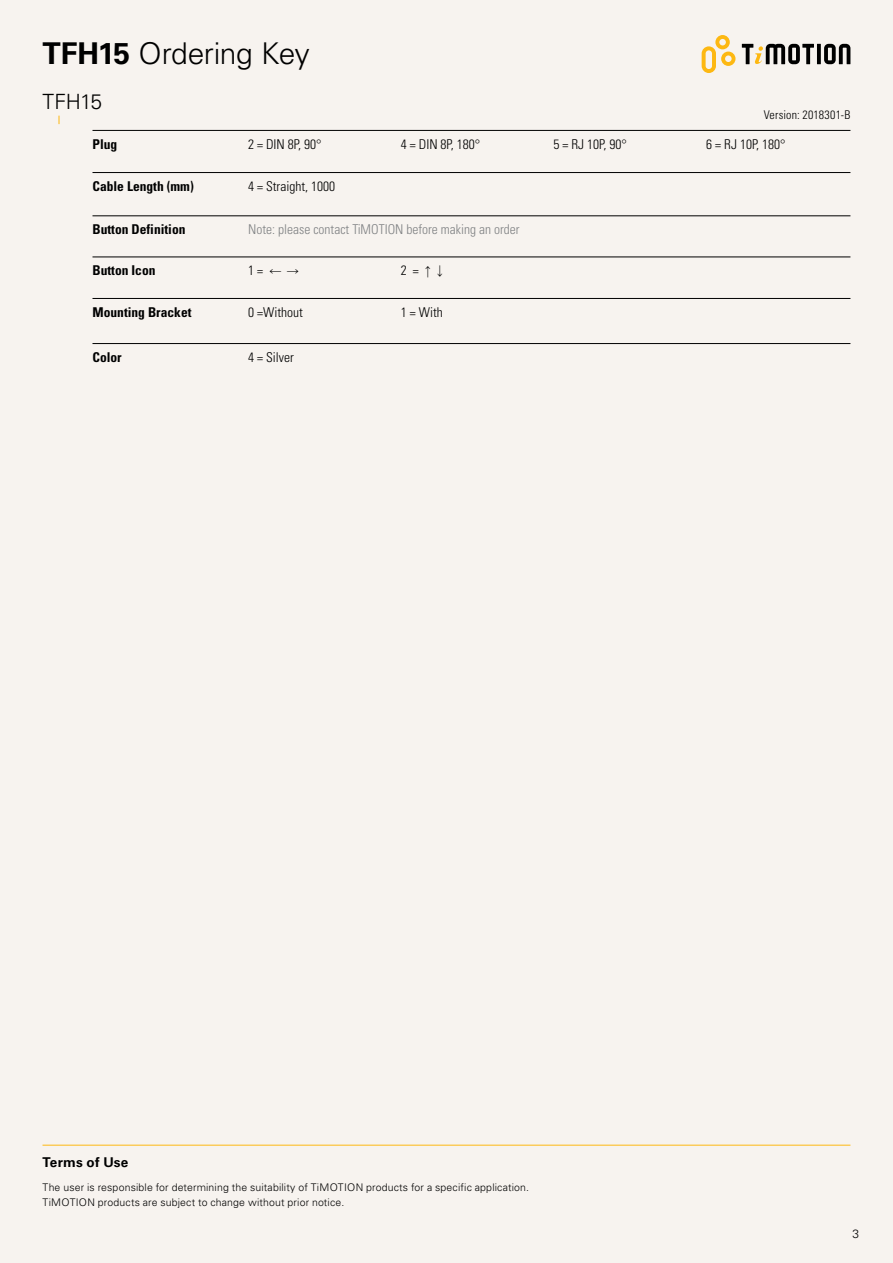
<style>
.page{position:relative;width:893px;height:1263px;background:#f7f3ef}
.page>*{position:absolute;margin:0;border:0;box-sizing:border-box;transform-origin:0 0}
.t1{font:300 30px "Univers LT Std";letter-spacing:-.015em;color:#000}
.t2{font:300 21px "Univers LT Std";letter-spacing:-.025em;color:#000}
.t3{font:300 condensed 13.5px "Univers LT Std";color:#000}
.t4{font:700 condensed 13.5px "Univers LT Std";color:#000}
.t5{font:300 condensed 13.5px "Univers LT Std";color:#808284}
.t6{font:700 13.5px "Univers LT Std";letter-spacing:.015em;color:#000}
.t7{font:300 condensed 12px "Univers LT Std";letter-spacing:.01em;color:#000}
.t8{font:300 12px "Univers LT Std";color:#000}
.t9{font:300 10.5px/15px "Univers LT Std";letter-spacing:.015em;color:#000}
.s1{font-weight:700}
.s2{font-family:"DF Hei W3 WIN BF";font-weight:400;font-stretch:normal;font-size:12px}
</style>
<div class="page">
<svg style="left:702px;top:35px;width:33px;height:38px"></svg>
<svg style="left:817px;top:44px;width:4px;height:20px"></svg>
<svg style="left:824px;top:44px;width:26px;height:20px"></svg>
<svg style="left:742px;top:44px;width:72px;height:20px"></svg>
<hr style="left:92px;top:172px;width:758px;height:1px;background:#000">
<hr style="left:92px;top:130px;width:758px;height:1px;background:#000">
<hr style="left:92px;top:216px;width:758px;height:1px;background:#000">
<hr style="left:92px;top:257px;width:758px;height:1px;background:#000">
<hr style="left:92px;top:298px;width:758px;height:1px;background:#000">
<hr style="left:92px;top:343px;width:758px;height:1px;background:#000">
<hr style="left:43px;top:1145px;width:807px;height:1px;background:#fdb812">
<h1 class="t1" style="left:43px;top:36px;width:269px"><span class="s1">TFH15</span> Ordering Key</h1>
<h2 class="t2" style="left:43px;top:89px;width:61px">TFH15</h2>
<p class="t7" style="left:764px;top:108px;width:88px">Version: 2018301-B</p>
<p class="t4" style="left:92px;top:135px;width:26px">Plug</p>
<p class="t3" style="left:248px;top:136px;width:75px">2 = DIN 8P, 90°</p>
<p class="t3" style="left:401px;top:136px;width:81px">4 = DIN 8P, 180°</p>
<p class="t3" style="left:554px;top:136px;width:75px">5 = RJ 10P, 90°</p>
<p class="t3" style="left:706px;top:136px;width:81px">6 = RJ 10P, 180°</p>
<p class="t4" style="left:92px;top:178px;width:103px">Cable Length (mm)</p>
<p class="t3" style="left:248px;top:178px;width:88px">4 = Straight, 1000</p>
<p class="t4" style="left:93px;top:221px;width:95px">Button Definition</p>
<p class="t5" style="left:248px;top:221px;width:273px">Note: please contact TiMOTION before making an order</p>
<p class="t4" style="left:92px;top:262px;width:65px">Button Icon</p>
<p class="t3" style="left:248px;top:262px;width:52px">1 = <span class="s2">← →</span></p>
<p class="t3" style="left:401px;top:262px;width:46px">2 = <span class="s2">↑↓</span></p>
<p class="t3" style="left:248px;top:304px;width:56px">0 =Without</p>
<p class="t3" style="left:401px;top:304px;width:43px">1 = With</p>
<p class="t4" style="left:92px;top:303px;width:100px">Mounting Bracket</p>
<p class="t4" style="left:92px;top:349px;width:31px">Color</p>
<p class="t3" style="left:248px;top:349px;width:47px">4 = Silver</p>
<p class="t6" style="left:43px;top:1155px;width:87px">Terms of Use</p>
<p class="t9" style="left:43px;top:1179px;width:488px">The user is responsible for determining the suitability of TiMOTION products for a specific application.<br>TiMOTION products are subject to change without prior notice.</p>
<p class="t8" style="left:852px;top:1226px;width:8px">3</p>
</div>
